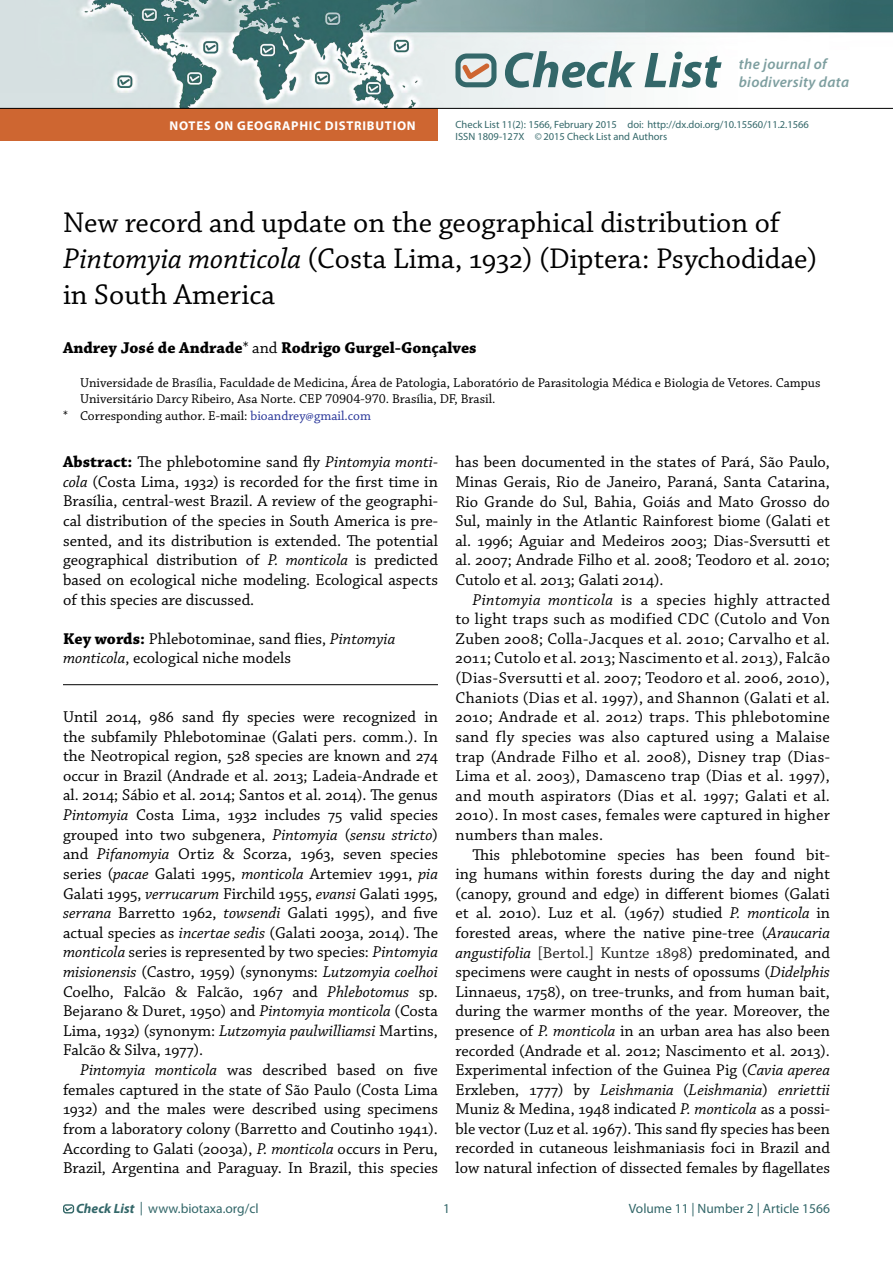
<style>
.page{position:relative;width:893px;height:1263px;background:#fff}
.page>*{position:absolute;margin:0;border:0;box-sizing:border-box;transform-origin:0 0}
.t1{font:italic 700 50.7px "Myriad Pro";color:#336769}
.Title{font:30px/36px "Chaparral Pro";color:#000}
.Body{font:16.5px/19.6px "Chaparral Pro";color:#000;text-align:justify}
.Body_First_paragra{font:16.5px/19.6px "Chaparral Pro";color:#000;text-align:justify}
.Abstract{font:16.5px/19.6px "Chaparral Pro";color:#000;text-align:justify}
.Keywords{font:16.5px/19.6px "Chaparral Pro";color:#000}
.Authors{font:700 16.5px "Chaparral Pro";color:#000}
.t2{font:italic 600 15px/18px "Myriad Pro";letter-spacing:.02em;color:#7e9fa0}
.Affiliations{font:13.5px/16.5px "Chaparral Pro";color:#000}
.t3{font:13.5px "Myriad Pro";color:#336769}
.t4{font:700 12.75px "Myriad Pro";letter-spacing:.06em;color:#fff}
.t5{font:10.5px "Myriad Pro";color:#336769}
.s1{font-style:italic}
.s2{font-weight:400}
.s3{color:#293699}
.s4{font-weight:700}
.s5{color:#252525}
.s6{font-weight:700;font-style:italic}
</style>
<div class="page">
<div style="left:63px;top:1204px;width:11px;height:9px;border:1px solid #336767;border-radius:2px"></div>
<svg style="left:64px;top:1206px;width:9px;height:6px"></svg>
<img style="left:0;top:0;width:893px;height:108px">
<svg style="left:455px;top:53px;width:41px;height:34px"></svg>
<hr style="left:63px;top:684px;width:375px;height:1px;background:#000">
<div style="left:0;top:109px;width:437px;height:32px;background:#ce6631"></div>
<hr style="left:0;top:108px;width:893px;height:1px;background:#000">
<p class="t4" style="left:170px;top:117px;width:248px">NOTES ON GEOGRAPHIC DISTRIBUTION</p>
<p class="t1" style="left:502px;top:37px;width:220px">Check List</p>
<p class="t2" style="left:739px;top:55px;width:112px">the journal of biodiversity data</p>
<p class="t5" style="left:455px;top:118px;width:355px">Check List 11(2): 1566, February 2015 doi: http://dx.doi.org/10.15560/11.2.1566</p>
<p class="t5" style="left:455px;top:130px;width:213px">ISSN 1809-127X ©2015 Check List and Authors</p>
<p class="Title" style="left:63px;top:206px;width:756px">New record and update on the geographical distribution of<br><span class="s1">Pintomyia monticola</span> (Costa Lima, 1932) (Diptera: Psychodidae) in South America</p>
<p class="Authors" style="left:63px;top:338px;width:415px">Andrey José de Andrade<span class="s2">* and</span> Rodrigo Gurgel-Gonçalves</p>
<p class="Affiliations" style="left:80px;top:375px;width:742px">Universidade de Brasília, Faculdade de Medicina, Área de Patologia, Laboratório de Parasitologia Médica e Biologia de Vetores. Campus<br>Universitário Darcy Ribeiro, Asa Norte. CEP 70904-970. Brasília, DF, Brasil.</p>
<p class="Affiliations" style="left:63px;top:408px;width:309px">* Corresponding author. E-mail: <span class="s3">bioandrey@gmail.com</span></p>
<p class="Abstract" style="left:63px;top:453px;width:376px"><span class="s4">Abstract:</span> The phlebotomine sand fly <span class="s1">Pintomyia monti&shy;cola</span> (Costa Lima, 1932) is recorded for the first time in Brasília, central-west Brazil. A review of the geographi&shy;cal distribution of the species in South America is pre&shy;sented, and its distribution is extended. The potential geographical distribution of <span class="s1">P. monticola</span> is predicted based on ecological niche modeling. Ecological aspects of this species are discussed.</p>
<p class="Keywords" style="left:63px;top:629px;width:334px"><span class="s4">Key words:</span> Phlebotominae, sand flies, <span class="s1">Pintomyia monticola</span>, ecological niche models</p>
<p class="Body_First_paragra" style="left:63px;top:707px;width:376px">Until 2014, 986 sand fly species were recognized in the subfamily Phlebotominae (Galati pers. comm.). In the Neotropical region, 528 species are known and 274 occur in Brazil (Andrade et al. 2013; Ladeia-Andrade et al. 2014; Sábio et al. 2014; Santos et al. 2014). The genus <span class="s1">Pintomyia</span> Costa Lima, 1932 includes 75 valid species grouped into two subgenera, <span class="s1">Pintomyia</span> (<span class="s1">sensu stricto</span>) and <span class="s1">Pifanomyia</span> Ortiz &amp; Scorza, 1963, seven species series (<span class="s1">pacae</span> Galati 1995, <span class="s1">monticola</span> Artemiev 1991, <span class="s1">pia </span>Galati 1995, <span class="s1">verrucarum</span> Firchild 1955, <span class="s1">evansi</span> Galati 1995, <span class="s1">serrana</span> Barretto 1962, <span class="s1">towsendi</span> Galati 1995), and five actual species as <span class="s1">incertae sedis</span> (Galati 2003a, 2014). The <span class="s1">monticola</span> series is represented by two species: <span class="s1">Pintomyia misionensis</span> (Castro, 1959) (synonyms: <span class="s1">Lutzomyia coelhoi </span>Coelho, Falcão &amp; Falcão, 1967 and <span class="s1">Phlebotomus</span> sp.<br>Bejarano &amp; Duret, 1950) and <span class="s1">Pintomyia monticola</span> (Costa Lima, 1932) (synonym: <span class="s1">Lutzomyia paulwilliamsi</span> Martins, Falcão &amp; Silva, 1977).</p>
<p class="Body" style="left:63px;top:1061px;width:376px;text-indent:17px"><span class="s1">Pintomyia monticola</span> was described based on five females captured in the state of São Paulo (Costa Lima 1932) and the males were described using specimens from a laboratory colony (Barretto and Coutinho 1941).<br>According to Galati (2003a), <span class="s1">P. monticola</span> occurs in Peru, Brazil, Argentina and Paraguay. In Brazil, this species</p>
<p class="Body" style="left:455px;top:453px;width:376px">has been documented in the states of Pará, São Paulo, Minas Gerais, Rio de Janeiro, Paraná, Santa Catarina, Rio Grande do Sul, Bahia, Goiás and Mato Grosso do Sul, mainly in the Atlantic Rainforest biome (Galati et al. 1996; Aguiar and Medeiros 2003; Dias-Sversutti et al. 2007; Andrade Filho et al. 2008; Teodoro et al. 2010; Cutolo et al. 2013; Galati 2014).</p>
<p class="Body" style="left:455px;top:590px;width:376px;text-indent:17px"><span class="s1">Pintomyia monticola</span> is a species highly attracted to light traps such as modified CDC (Cutolo and Von Zuben 2008; Colla-Jacques et al. 2010; Carvalho et al.<br>2011; Cutolo et al. 2013; Nascimento et al. 2013), Falcão (Dias-Sversutti et al. 2007; Teodoro et al. 2006, 2010), Chaniots (Dias et al. 1997), and Shannon (Galati et al.<br>2010; Andrade et al. 2012) traps. This phlebotomine sand fly species was also captured using a Malaise trap (Andrade Filho et al. 2008), Disney trap (Dias-Lima et al. 2003), Damasceno trap (Dias et al. 1997), and mouth aspirators (Dias et al. 1997; Galati et al.<br>2010). In most cases, females were captured in higher numbers than males.</p>
<p class="Body" style="left:455px;top:845px;width:376px;text-indent:17px">This phlebotomine species has been found bit&shy;ing humans within forests during the day and night (canopy, ground and edge) in different biomes (Galati et al. 2010). Luz et al. (1967) studied <span class="s1">P. monticola</span> in forested areas, where the native pine-tree (<span class="s1">Araucaria angustifolia</span> <span class="s5">[Bertol.] Kuntze 1898</span>) predominated, and specimens were caught in nests of opossums (<span class="s1">Didelphis </span>Linnaeus, 1758), on tree-trunks, and from human bait, during the warmer months of the year. Moreover, the presence of <span class="s1">P. monticola</span> in an urban area has also been recorded (Andrade et al. 2012; Nascimento et al. 2013).<br>Experimental infection of the Guinea Pig (<span class="s1">Cavia aperea </span>Erxleben, 1777) by <span class="s1">Leishmania</span> (<span class="s1">Leishmania</span>) <span class="s1">enriettii </span>Muniz &amp; Medina, 1948 indicated <span class="s1">P. monticola</span> as a possi&shy;ble vector (Luz et al. 1967). This sand fly species has been recorded in cutaneous leishmaniasis foci in Brazil and low natural infection of dissected females by flagellates</p>
<p class="t3" style="left:76px;top:1200px;width:184px"><span class="s6">Check List</span> | www.biotaxa.org/cl</p>
<p class="t3" style="left:443px;top:1200px;width:8px">1</p>
<p class="t3" style="left:629px;top:1200px;width:203px">Volume 11 | Number 2 | Article 1566</p>
</div>
